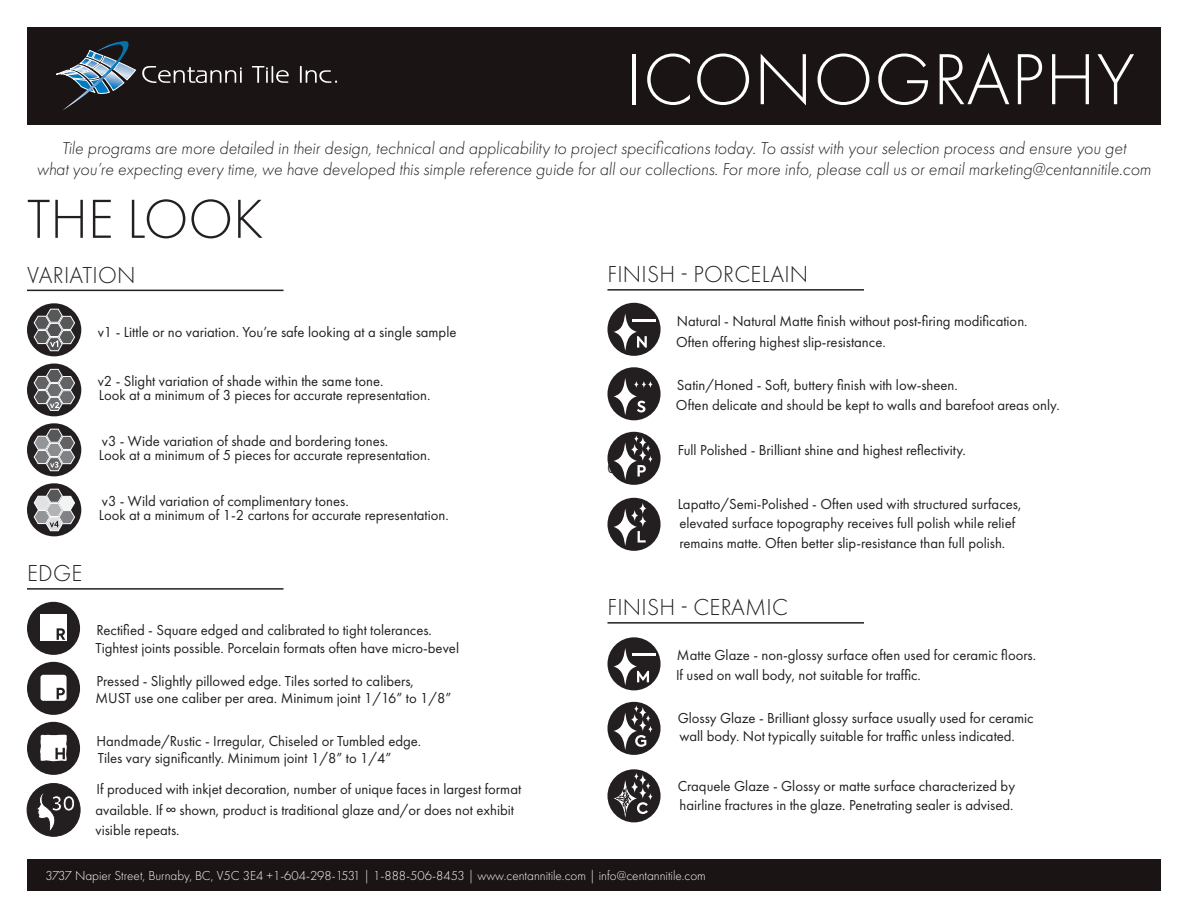
<style>
.page{position:relative;width:1188px;height:918px;background:#fff}
.page>*{position:absolute;margin:0;border:0;box-sizing:border-box;transform-origin:0 0}
.t1{font:300 75px "Futura PT";letter-spacing:.01em;color:#fff}
.body{font:300 57px "Futura PT";color:#231f20}
.body-2{font:300 24px "Futura PT";letter-spacing:.01em;color:#231f20}
.body-3{font:italic 300 18px "Futura PT";color:#231f20}
.body-4{font:15px/19.5px "Futura PT";color:#231f20}
.body-5{font:300 13.5px "Futura PT";color:#fff}
</style>
<div class="page">
<div style="left:27px;top:27px;width:1134px;height:97px;background:#1a1415"></div>
<svg style="left:252px;top:66px;width:37px;height:17px"></svg>
<svg style="left:300px;top:66px;width:37px;height:17px"></svg>
<svg style="left:56px;top:41px;width:186px;height:69px"></svg>
<div style="left:27px;top:860px;width:1134px;height:31px;background:#1a1415"></div>
<hr style="left:27px;top:290px;width:257px;height:1px;background:#231f20">
<hr style="left:27px;top:588px;width:257px;height:2px;background:#231f20">
<div style="left:27px;top:303px;width:54px;height:53px;background:#231f20;border-radius:50%"></div>
<svg style="left:34px;top:309px;width:41px;height:42px"></svg>
<div style="left:27px;top:364px;width:54px;height:52px;background:#231f20;border-radius:50%"></div>
<svg style="left:34px;top:369px;width:41px;height:42px"></svg>
<div style="left:27px;top:423px;width:54px;height:53px;background:#231f20;border-radius:50%"></div>
<svg style="left:34px;top:429px;width:41px;height:42px"></svg>
<div style="left:27px;top:483px;width:54px;height:53px;background:#231f20;border-radius:50%"></div>
<svg style="left:34px;top:489px;width:41px;height:42px"></svg>
<div style="left:27px;top:602px;width:53px;height:53px;background:#231f20;border-radius:50%"></div>
<div style="left:40px;top:615px;width:27px;height:26px;background:#fff"></div>
<svg style="left:57px;top:628px;width:8px;height:12px"></svg>
<div style="left:27px;top:662px;width:53px;height:53px;background:#231f20;border-radius:50%"></div>
<div style="left:40px;top:675px;width:27px;height:26px;background:#fff;border-radius:3px"></div>
<svg style="left:57px;top:688px;width:8px;height:11px"></svg>
<div style="left:27px;top:722px;width:53px;height:53px;background:#231f20;border-radius:50%"></div>
<svg style="left:40px;top:734px;width:27px;height:27px"></svg>
<svg style="left:27px;top:783px;width:53px;height:53px"></svg>
<hr style="left:608px;top:289px;width:256px;height:2px;background:#231f20">
<hr style="left:608px;top:622px;width:256px;height:2px;background:#231f20">
<div style="left:608px;top:303px;width:53px;height:53px;background:#231f20;border-radius:50%"></div>
<svg style="left:614px;top:313px;width:23px;height:38px"></svg>
<hr style="left:633px;top:319px;width:23px;height:3px;background:#fff">
<svg style="left:637px;top:336px;width:10px;height:12px"></svg>
<div style="left:608px;top:367px;width:53px;height:53px;background:#231f20;border-radius:50%"></div>
<svg style="left:614px;top:378px;width:23px;height:37px"></svg>
<svg style="left:634px;top:381px;width:19px;height:7px"></svg>
<svg style="left:637px;top:401px;width:9px;height:11px"></svg>
<div style="left:608px;top:432px;width:53px;height:53px;background:#231f20;border-radius:50%"></div>
<svg style="left:614px;top:442px;width:23px;height:38px"></svg>
<svg style="left:631px;top:444px;width:7px;height:11px"></svg>
<svg style="left:639px;top:450px;width:7px;height:11px"></svg>
<svg style="left:639px;top:437px;width:7px;height:11px"></svg>
<svg style="left:634px;top:435px;width:5px;height:8px"></svg>
<svg style="left:646px;top:445px;width:4px;height:7px"></svg>
<svg style="left:648px;top:455px;width:5px;height:8px"></svg>
<svg style="left:638px;top:465px;width:8px;height:12px"></svg>
<div style="left:608px;top:498px;width:53px;height:53px;background:#231f20;border-radius:50%"></div>
<svg style="left:638px;top:531px;width:8px;height:12px"></svg>
<svg style="left:614px;top:508px;width:23px;height:38px"></svg>
<svg style="left:631px;top:510px;width:7px;height:11px"></svg>
<svg style="left:639px;top:516px;width:7px;height:11px"></svg>
<svg style="left:639px;top:503px;width:7px;height:11px"></svg>
<div style="left:608px;top:637px;width:53px;height:53px;background:#231f20;border-radius:50%"></div>
<svg style="left:614px;top:648px;width:23px;height:38px"></svg>
<hr style="left:633px;top:654px;width:23px;height:2px;background:#fff">
<svg style="left:637px;top:671px;width:12px;height:11px"></svg>
<div style="left:608px;top:702px;width:53px;height:53px;background:#231f20;border-radius:50%"></div>
<svg style="left:614px;top:713px;width:23px;height:37px"></svg>
<svg style="left:631px;top:714px;width:7px;height:11px"></svg>
<svg style="left:639px;top:720px;width:7px;height:11px"></svg>
<svg style="left:639px;top:707px;width:7px;height:11px"></svg>
<svg style="left:634px;top:705px;width:5px;height:8px"></svg>
<svg style="left:646px;top:715px;width:4px;height:7px"></svg>
<svg style="left:648px;top:725px;width:5px;height:8px"></svg>
<svg style="left:635px;top:735px;width:11px;height:12px"></svg>
<div style="left:608px;top:769px;width:53px;height:53px;background:#231f20;border-radius:50%"></div>
<svg style="left:616px;top:773px;width:37px;height:44px"></svg>
<p class="t1" style="left:626px;top:37px;width:511px">ICONOGRAPHY</p>
<p class="body-3" style="left:62px;top:138px;width:1066px">Tile programs are more detailed in their design, technical and applicability to project specifications today. To assist with your selection process and ensure you get</p>
<p class="body-3" style="left:37px;top:159px;width:1116px">what you’re expecting every time, we have developed this simple reference guide for all our collections. For more info, please call us or email marketing@centannitile.com</p>
<p class="body" style="left:27px;top:187px;width:238px">THE LOOK</p>
<p class="body-2" style="left:27px;top:261px;width:110px">VARIATION</p>
<p class="body-2" style="left:608px;top:261px;width:202px">FINISH - PORCELAIN</p>
<p class="body-4" style="left:677px;top:311px;width:352px">Natural - Natural Matte finish without post-firing modification.</p>
<p class="body-4" style="left:676px;top:332px;width:211px">Often offering highest slip-resistance.</p>
<p class="body-4" style="left:676px;top:376px;width:385px">Satin/Honed - Soft, buttery finish with low-sheen.<br>Often delicate and should be kept to walls and barefoot areas only.</p>
<p class="body-4" style="left:678px;top:440px;width:290px">Full Polished - Brilliant shine and highest reflectivity.</p>
<p class="body-4" style="left:608px;top:458px;width:10px">0</p>
<p class="body-4" style="left:678px;top:494px;width:345px">Lapatto/Semi-Polished - Often used with structured surfaces, elevated surface topography receives full polish while relief remains matte. Often better slip-resistance than full polish.</p>
<p class="body-4" style="left:98px;top:322px;width:360px">v1 - Little or no variation. You’re safe looking at a single sample</p>
<p class="body-4" style="left:98px;top:375px;width:334px;line-height:13.5px">v2 - Slight variation of shade within the same tone.<br>Look at a minimum of 3 pieces for accurate representation.</p>
<p class="body-4" style="left:99px;top:435px;width:333px;line-height:13.5px">v3 - Wide variation of shade and bordering tones.<br>Look at a minimum of 5 pieces for accurate representation.</p>
<p class="body-4" style="left:99px;top:495px;width:351px;line-height:13.5px">v3 - Wild variation of complimentary tones.<br>Look at a minimum of 1-2 cartons for accurate representation.</p>
<p class="body-2" style="left:27px;top:560px;width:57px">EDGE</p>
<p class="body-4" style="left:96px;top:621px;width:365px;line-height:18px">Rectified - Square edged and calibrated to tight tolerances.<br>Tightest joints possible. Porcelain formats often have micro-bevel</p>
<p class="body-4" style="left:95px;top:673px;width:358px;line-height:16.5px">Pressed - Slightly pillowed edge. Tiles sorted to calibers,<br>MUST use one caliber per area. Minimum joint 1/16” to 1/8”</p>
<p class="body-4" style="left:96px;top:733px;width:326px;line-height:16.5px">Handmade/Rustic - Irregular, Chiseled or Tumbled edge.<br>Tiles vary significantly. Minimum joint 1/8” to 1/4”</p>
<p class="body-4" style="left:97px;top:780px;width:426px">If produced with inkjet decoration, number of unique faces in largest format</p>
<p class="body-4" style="left:96px;top:801px;width:420px">available. If ∞ shown, product is traditional glaze and/or does not exhibit visible repeats.</p>
<p class="body-2" style="left:608px;top:594px;width:182px">FINISH - CERAMIC</p>
<p class="body-4" style="left:676px;top:646px;width:362px">Matte Glaze - non-glossy surface often used for ceramic floors.<br>If used on wall body, not suitable for traffic.</p>
<p class="body-4" style="left:678px;top:709px;width:357px">Glossy Glaze - Brilliant glossy surface usually used for ceramic</p>
<p class="body-4" style="left:679px;top:727px;width:337px">wall body. Not typically suitable for traffic unless indicated.</p>
<p class="body-4" style="left:678px;top:776px;width:339px">Craquele Glaze - Glossy or matte surface characterized by hairline fractures in the glaze. Penetrating sealer is advised.</p>
<p class="body-5" style="left:45px;top:868px;width:662px">3737 Napier Street, Burnaby, BC, V5C 3E4 +1-604-298-1531 | 1-888-506-8453 | www.centannitile.com | info@centannitile.com</p>
</div>
